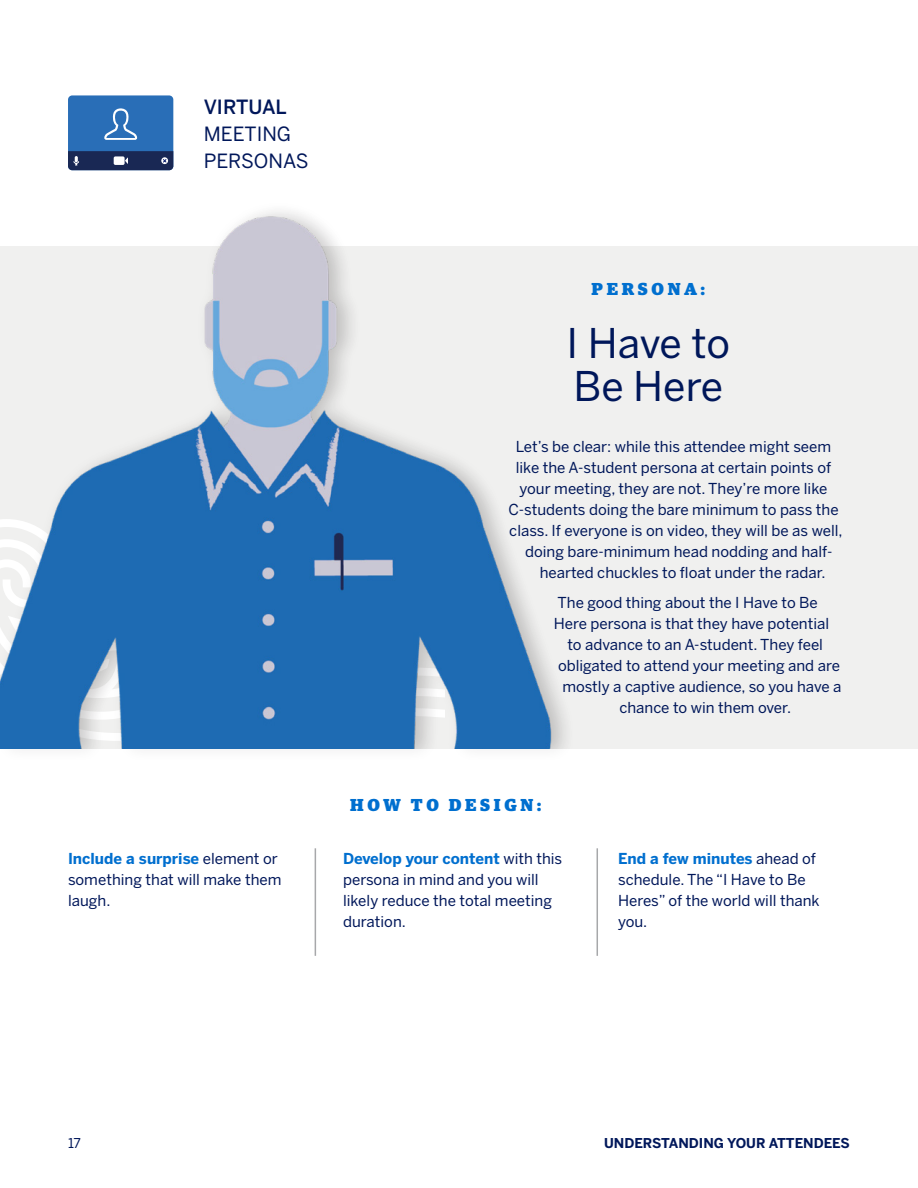
<style>
.page{position:relative;width:918px;height:1188px;background:#fff}
.page>*{position:absolute;margin:0;border:0;box-sizing:border-box;transform-origin:0 0}
.GBT_Body_1{font:40.65px/43.8px "Benton Sans";letter-spacing:-.005em;color:#00175a}
.GBT_Body_1-2{font:19.5px/27px "Benton Sans";color:#00175a}
.t1{font:900 17.4px "Guardian Egyp";letter-spacing:.21em;color:#006fcf}
.GBT_Body_1-3{font:15px/21px "Benton Sans";color:#00175a}
.t2{font:700 13.5px "Benton Sans";color:#00175a}
.t3{font:13.5px "Benton Sans";color:#00175a}
.s1{font-weight:500}
.s2{font-weight:700;color:#006fcf}
</style>
<div class="page">
<div style="left:68px;top:95px;width:105px;height:75px;background:#296eb7;border-radius:4px"></div>
<svg style="left:68px;top:151px;width:105px;height:19px;background:#2b3962"></svg>
<svg style="left:104px;top:108px;width:33px;height:32px"></svg>
<div style="left:0;top:246px;width:918px;height:502px;background:#f0f0ef"></div>
<hr style="left:315px;top:848px;width:1px;height:108px;background:#a7a8aa">
<hr style="left:597px;top:848px;width:1px;height:108px;background:#a7a8aa">
<div style="left:0;top:202px;width:575px;height:561px;background:#231f20;opacity:.1"></div>
<img style="left:0;top:202px;width:575px;height:546px">
<p class="GBT_Body_1-2" style="left:204px;top:93px;width:106px"><span class="s1">VIRTUAL<br></span>MEETING<br>PERSONAS</p>
<p class="t1" style="left:592px;top:276px;width:115px">PERSONA:</p>
<p class="GBT_Body_1" style="left:566px;top:320px;width:165px">I Have to<br>Be Here</p>
<p class="GBT_Body_1-3" style="left:516px;top:436px;width:317px">Let’s be clear: while this attendee might seem</p>
<p class="GBT_Body_1-3" style="left:516px;top:457px;width:317px">like the A-student persona at certain points of</p>
<p class="GBT_Body_1-3" style="left:520px;top:478px;width:309px">your meeting, they are not. They’re more like</p>
<p class="GBT_Body_1-3" style="left:508px;top:499px;width:332px">C-students doing the bare minimum to pass the</p>
<p class="GBT_Body_1-3" style="left:509px;top:520px;width:335px">class. If everyone is on video, they will be as well,</p>
<p class="GBT_Body_1-3" style="left:525px;top:541px;width:309px">doing bare-minimum head nodding and half-</p>
<p class="GBT_Body_1-3" style="left:540px;top:562px;width:287px">hearted chuckles to float under the radar.</p>
<p class="GBT_Body_1-3" style="left:558px;top:591px;width:262px">The good thing about the I Have to Be</p>
<p class="GBT_Body_1-3" style="left:554px;top:612px;width:277px">Here persona is that they have potential</p>
<p class="GBT_Body_1-3" style="left:567px;top:633px;width:257px">to advance to an A-student. They feel</p>
<p class="GBT_Body_1-3" style="left:558px;top:654px;width:283px">obligated to attend your meeting and are</p>
<p class="GBT_Body_1-3" style="left:562px;top:675px;width:281px">mostly a captive audience, so you have a</p>
<p class="GBT_Body_1-3" style="left:619px;top:696px;width:173px">chance to win them over.</p>
<p class="t1" style="left:350px;top:791px;width:193px">HOW TO DESIGN:</p>
<p class="GBT_Body_1-3" style="left:68px;top:848px;width:215px"><span class="s2">Include a surprise</span> element or something that will make them laugh.</p>
<p class="GBT_Body_1-3" style="left:343px;top:848px;width:221px"><span class="s2">Develop your content</span> with this persona in mind and you will likely reduce the total meeting duration.</p>
<p class="GBT_Body_1-3" style="left:618px;top:848px;width:203px"><span class="s2">End a few minutes</span> ahead of schedule. The “I Have to Be<br>Heres” of the world will thank you.</p>
<p class="t3" style="left:68px;top:1135px;width:15px">17</p>
<p class="t2" style="left:604px;top:1135px;width:247px">UNDERSTANDING YOUR ATTENDEES</p>
</div>
